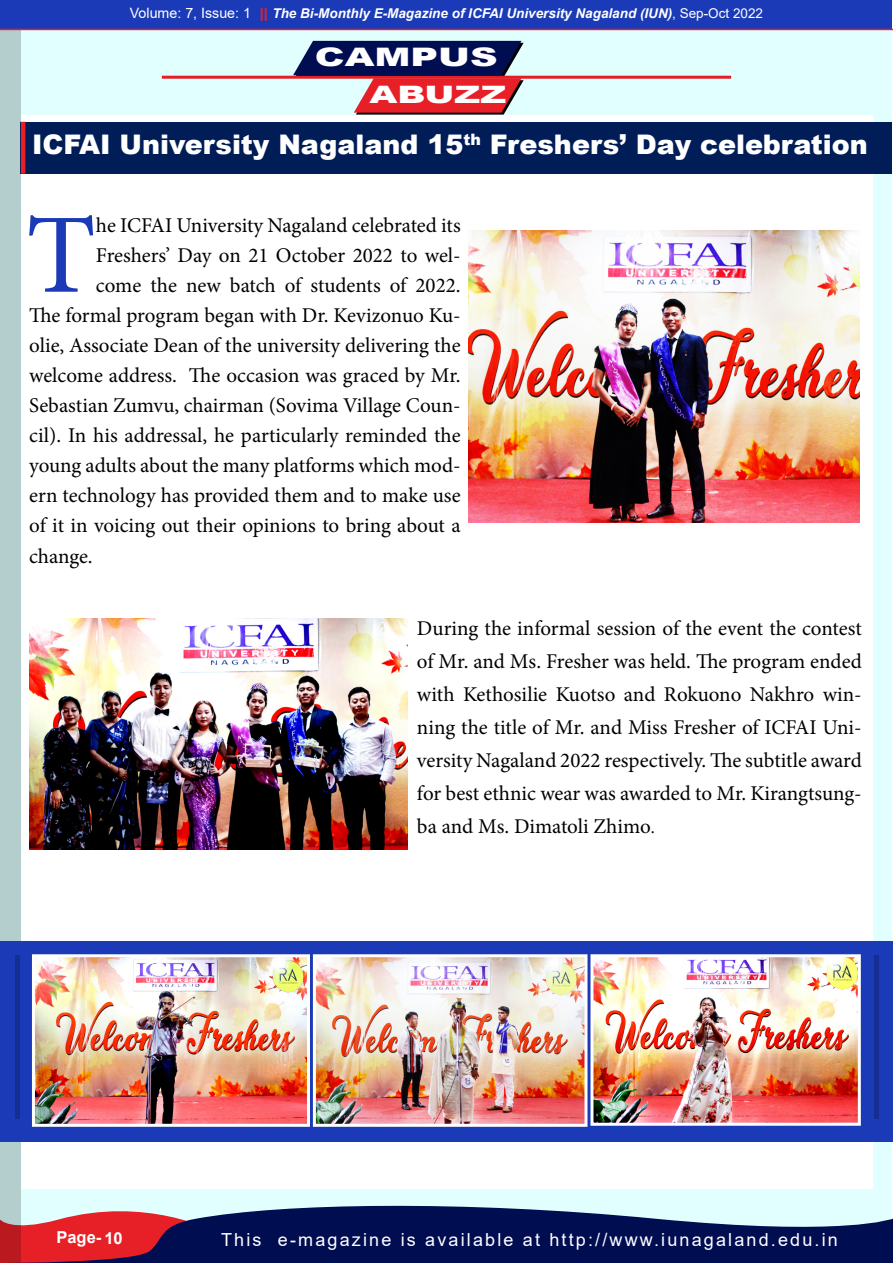
<style>
.page{position:relative;width:893px;height:1263px;background:#fff}
.page>*{position:absolute;margin:0;border:0;box-sizing:border-box;transform-origin:0 0}
.t1{font:113.25px "Minion Pro";color:#1a3ab7}
.t2{font:900 27px "Arial";color:#fff}
.t3{font:900 25.5px "Arial";color:#fff;scale:1.5 1}
.t4{font:900 24px "Arial";color:#fff;scale:1.5 1}
.t5{font:21px/33px "Minion Pro";letter-spacing:-.005em;color:#000;text-align:justify}
.t6{font:18px "Arial";letter-spacing:.12em;color:#fff}
.t7{font:700 16.5px "Arial";color:#fff}
.t8{font:italic 700 13.5px "Arial";color:#fff}
.s1{font-weight:400;font-style:normal;font-size:14.25px}
.s2{font-weight:900;font-style:normal;font-size:14.25px;color:#e72027}
.s3{font-weight:400;font-style:normal}
.s4{font-size:18px}
</style>
<div class="page">
<div style="left:0;top:0;width:891px;height:1263px;background:#e1ffff"></div>
<svg style="left:20px;top:1200px;width:873px;height:63px;fill:#000d51"></svg>
<div style="left:0;top:0;width:20px;height:1263px;background:#b4cdcd"></div>
<div style="left:21px;top:115px;width:851px;height:1074px;background:#fff"></div>
<div style="left:20px;top:122px;width:871px;height:52px;background:#001d58"></div>
<div style="left:1px;top:0;width:891px;height:29px;background:#1a3ab7"></div>
<hr style="left:0;top:29px;width:893px;height:1px;background:#e72027">
<hr style="left:162px;top:76px;width:569px;height:3px;background:#e31e25">
<svg style="left:293px;top:41px;width:231px;height:74px"></svg>
<hr style="left:21px;top:122px;width:4px;height:52px;background:#e72027">
<img style="left:468px;top:230px;width:391px;height:292px">
<img style="left:29px;top:619px;width:379px;height:231px">
<div style="left:0;top:941px;width:893px;height:200px;background:#1a3ab7"></div>
<img style="left:36px;top:958px;width:270px;height:165px">
<div style="left:32px;top:954px;width:278px;height:173px;border:3px solid #fff"></div>
<img style="left:317px;top:958px;width:266px;height:165px">
<div style="left:313px;top:954px;width:274px;height:173px;border:3px solid #fff"></div>
<img style="left:594px;top:958px;width:263px;height:164px">
<div style="left:590px;top:954px;width:271px;height:172px;border:3px solid #fff"></div>
<div style="left:15px;top:955px;width:5px;height:163px;background:#142e93"></div>
<hr style="left:875px;top:955px;width:4px;height:163px;background:#142e93">
<p class="t8" style="left:130px;top:4px;width:635px"><span class="s1">Volume: 7, Issue: 1</span> <span class="s2">||</span> The Bi-Monthly E-Magazine of ICFAI University Nagaland (IUN)<span class="s3">, Sep-Oct 2022</span></p>
<p class="t3" style="left:315px;top:39px;width:123px">CAMPUS</p>
<p class="t4" style="left:369px;top:77px;width:93px">ABUZZ</p>
<p class="t2" style="left:32px;top:124px;width:837px">ICFAI University Nagaland 15<sup>th</sup> Freshers’ Day celebration</p>
<p class="t1" style="left:26px;top:180px;width:71px">T</p>
<p class="t5" style="left:96px;top:209px;width:366px">he ICFAI University Nagaland celebrated its</p>
<p class="t5" style="left:96px;top:239px;width:366px">Freshers’ Day on 21 October 2022 to wel-</p>
<p class="t5" style="left:96px;top:269px;width:366px">come the new batch of students of 2022.</p>
<p class="t5" style="left:29px;top:299px;width:433px">The formal program began with Dr. Kevizonuo Ku-</p>
<p class="t5" style="left:29px;top:329px;width:433px">olie, Associate Dean of the university delivering the</p>
<p class="t5" style="left:29px;top:359px;width:433px">welcome address. The occasion was graced by Mr.</p>
<p class="t5" style="left:29px;top:389px;width:433px">Sebastian Zumvu, chairman (Sovima Village Coun-</p>
<p class="t5" style="left:29px;top:419px;width:433px">cil). In his addressal, he particularly reminded the</p>
<p class="t5" style="left:29px;top:449px;width:433px">young adults about the many platforms which mod-</p>
<p class="t5" style="left:29px;top:479px;width:433px">ern technology has provided them and to make use</p>
<p class="t5" style="left:29px;top:509px;width:433px">of it in voicing out their opinions to bring about a</p>
<p class="t5" style="left:29px;top:540px;width:65px">change.</p>
<p class="t5" style="left:417px;top:612px;width:446px">During the informal session of the event the contest of Mr. and Ms. Fresher was held. The program ended with Kethosilie Kuotso and Rokuono Nakhro win&shy;ning the title of Mr. and Miss Fresher of ICFAI Uni&shy;versity Nagaland 2022 respectively. The subtitle award for best ethnic wear was awarded to Mr. Kirangtsung&shy;ba and Ms. Dimatoli Zhimo<span class="s4">.</span></p>
<p class="t7" style="left:56px;top:1226px;width:68px">Page- 10</p>
<p class="t6" style="left:221px;top:1227px;width:618px">This e-magazine is available at http://www.iunagaland.edu.in</p>
</div>
